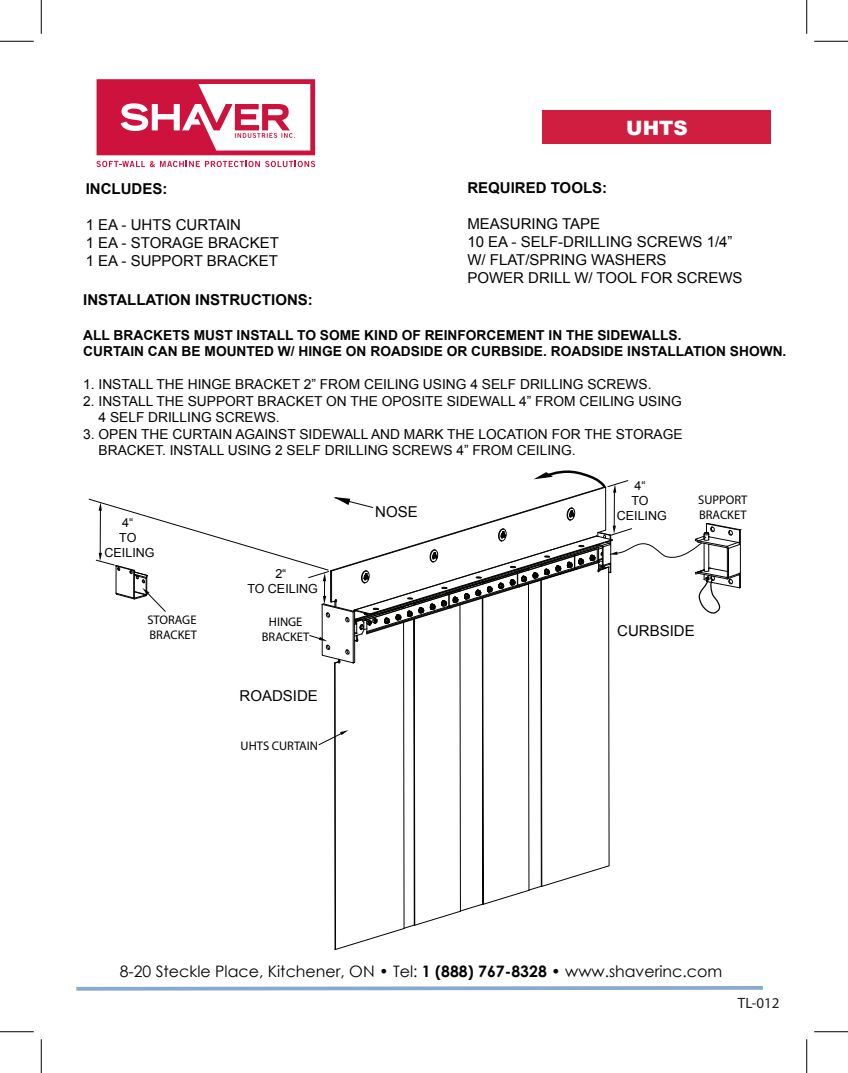
<style>
.page{position:relative;width:848px;height:1073px;background:#fff}
.page>*{position:absolute;margin:0;border:0;box-sizing:border-box;transform-origin:0 0}
.t1{font:900 19.75px "Arial";color:#fff}
.t2{font:15.75px "Century Gothic";color:#040503}
.t3{font:15px/18px "Arial";color:#040503}
.t4{font:700 15px "Arial";color:#040503}
.t5{font:15px "Myriad Pro";color:#231f20}
.t6{font:13.75px/16.5px "Arial";color:#040503}
.t7{font:700 13.75px/16.5px "Arial";color:#040503}
.t8{font:12.5px/15px "Myriad";color:#040503}
.t9{font:12.5px/15px "Arial";color:#040503;text-align:center}
.s1{font-weight:700}
</style>
<div class="page">
<svg style="left:76px;top:986px;width:687px;height:5px;background:#a5bfda"></svg>
<div style="left:542px;top:110px;width:229px;height:33px;background:#cf1e40"></div>
<svg style="left:88px;top:470px;width:654px;height:480px"></svg>
<svg style="left:97px;top:79px;width:218px;height:76px"></svg>
<svg style="left:96px;top:161px;width:219px;height:6px"></svg>
<hr style="left:0;top:41px;width:34px;height:1px;background:#000">
<hr style="left:814px;top:41px;width:34px;height:1px;background:#000">
<hr style="left:0;top:1031px;width:34px;height:1px;background:#000">
<hr style="left:814px;top:1031px;width:34px;height:1px;background:#000">
<hr style="left:41px;top:0;width:1px;height:34px;background:#000">
<hr style="left:41px;top:1039px;width:1px;height:33px;background:#000">
<hr style="left:806px;top:0;width:1px;height:34px;background:#000">
<hr style="left:806px;top:1039px;width:1px;height:33px;background:#000">
<p class="t4" style="left:86px;top:178px;width:83px">INCLUDES:</p>
<p class="t3" style="left:86px;top:216px;width:195px">1 EA - UHTS CURTAIN<br>1 EA - STORAGE BRACKET<br>1 EA - SUPPORT BRACKET</p>
<h1 class="t1" style="left:626px;top:114px;width:63px">UHTS</h1>
<p class="t4" style="left:467px;top:178px;width:141px">REQUIRED TOOLS:</p>
<p class="t3" style="left:467px;top:215px;width:277px">MEASURING TAPE<br>10 EA - SELF-DRILLING SCREWS 1/4”<br>W/ FLAT/SPRING WASHERS<br>POWER DRILL W/ TOOL FOR SCREWS</p>
<p class="t4" style="left:83px;top:290px;width:231px">INSTALLATION INSTRUCTIONS:</p>
<p class="t7" style="left:83px;top:327px;width:704px">ALL BRACKETS MUST INSTALL TO SOME KIND OF REINFORCEMENT IN THE SIDEWALLS.<br>CURTAIN CAN BE MOUNTED W/ HINGE ON ROADSIDE OR CURBSIDE. ROADSIDE INSTALLATION SHOWN.</p>
<p class="t6" style="left:83px;top:376px;width:569px">1. INSTALL THE HINGE BRACKET 2” FROM CEILING USING 4 SELF DRILLING SCREWS.</p>
<p class="t6" style="left:99px;top:393px;width:585px;text-indent:-15px">2. INSTALL THE SUPPORT BRACKET ON THE OPOSITE SIDEWALL 4” FROM CEILING USING<br>4 SELF DRILLING SCREWS.</p>
<p class="t6" style="left:99px;top:426px;width:585px;text-indent:-15px">3. OPEN THE CURTAIN AGAINST SIDEWALL AND MARK THE LOCATION FOR THE STORAGE<br>BRACKET. INSTALL USING 2 SELF DRILLING SCREWS 4” FROM CEILING.</p>
<p class="t9" style="left:104px;top:515px;width:52px">4“<br>TO<br>CEILING</p>
<p class="t8" style="left:147px;top:611px;width:51px">STORAGE<br>BRACKET</p>
<p class="t9" style="left:247px;top:566px;width:72px">2“<br>TO CEILING</p>
<p class="t8" style="left:262px;top:614px;width:49px;text-align:center">HINGE<br>BRACKET</p>
<p class="t3" style="left:239px;top:687px;width:80px">ROADSIDE</p>
<p class="t8" style="left:240px;top:738px;width:79px">UHTS CURTAIN</p>
<p class="t3" style="left:375px;top:502px;width:44px">NOSE</p>
<p class="t9" style="left:616px;top:478px;width:52px">4“<br>TO<br>CEILING</p>
<p class="t8" style="left:698px;top:492px;width:51px">SUPPORT<br>BRACKET</p>
<p class="t3" style="left:617px;top:622px;width:79px">CURBSIDE</p>
<p class="t2" style="left:120px;top:960px;width:604px">8-20 Steckle Place, Kitchener, ON • Tel: <span class="s1">1 (888) 767-8328</span> • www.shaverinc.com</p>
<p class="t5" style="left:738px;top:993px;width:43px">TL-012</p>
</div>
